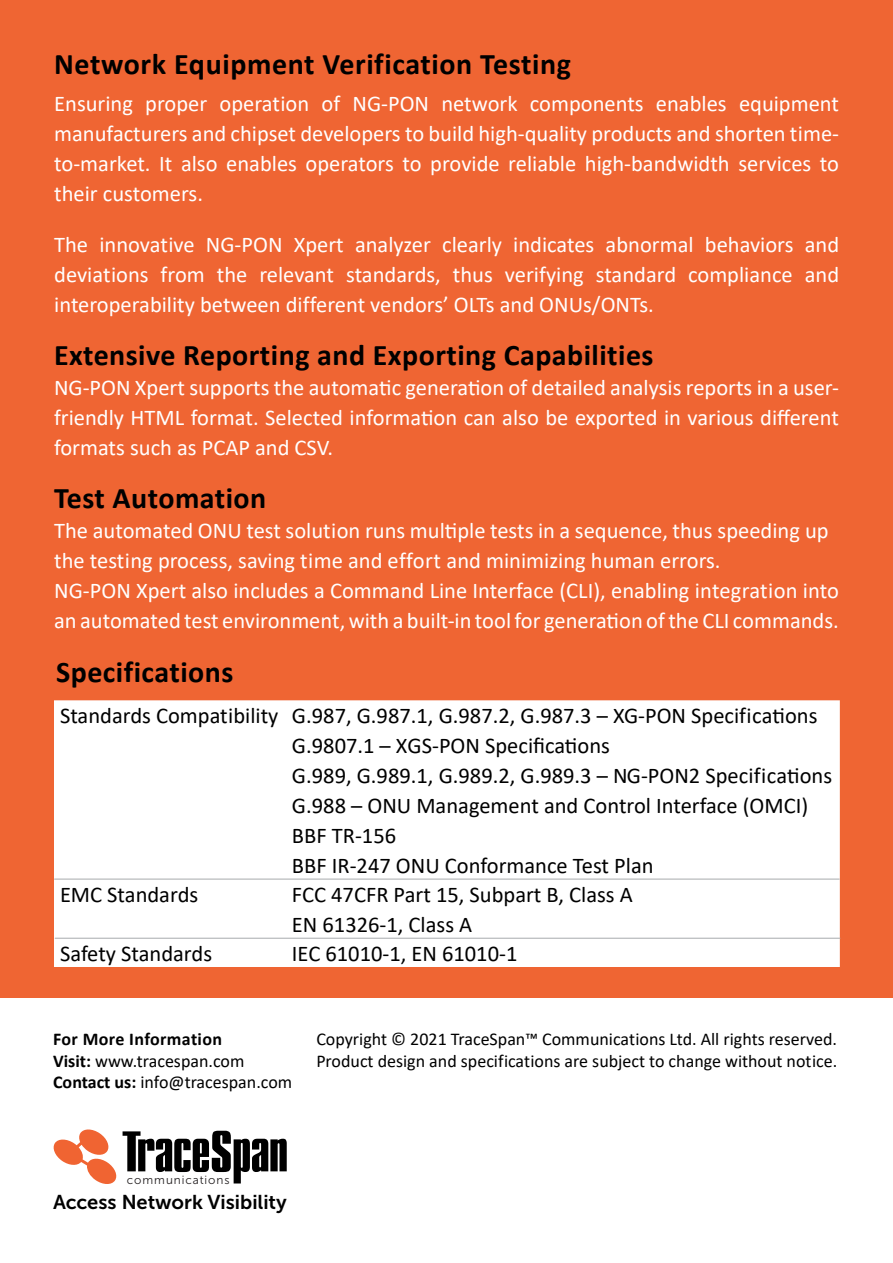
<style>
.page{position:relative;width:893px;height:1263px;background:#fff}
.page>*{position:absolute;margin:0;border:0;box-sizing:border-box;transform-origin:0 0}
.t1{font:700 30px "Calibri";letter-spacing:.015em;color:#000}
.t2{font:22.5px/30px "Calibri";color:#fff;text-align:justify}
.t3{font:22.5px/30px "Calibri";color:#000}
.t4{font:19.95px "Museo Sans Cyrl 700";color:#000}
.t5{font:18px/21.6px "Calibri";color:#000}
.t6{font:11.85px "Museo Sans Cyrl 300";letter-spacing:.08em;color:#231f20}
.s1{font-weight:700}
</style>
<div class="page">
<div style="left:0;top:0;width:893px;height:997px;background:#ef6533"></div>
<div style="left:54px;top:700px;width:786px;height:267px;background:#fff"></div>
<hr style="left:55px;top:878px;width:784px;height:2px;background:#b1b4b6">
<hr style="left:55px;top:938px;width:785px;height:1px;background:#b1b4b6">
<svg style="left:53px;top:1129px;width:234px;height:55px"></svg>
<h1 class="t1" style="left:54px;top:42px;width:518px">Network Equipment Verification Testing</h1>
<p class="t2" style="left:54px;top:88px;width:786px">Ensuring proper operation of NG-PON network components enables equipment manufacturers and chipset developers to build high-quality products and shorten time&shy;to-market. It also enables operators to provide reliable high-bandwidth services to their customers.</p>
<p class="t2" style="left:54px;top:229px;width:786px">The innovative NG-PON Xpert analyzer clearly indicates abnormal behaviors and deviations from the relevant standards, thus verifying standard compliance and interoperability between different vendors’ OLTs and ONUs/ONTs.</p>
<h1 class="t1" style="left:54px;top:333px;width:601px">Extensive Reporting and Exporting Capabilities</h1>
<p class="t2" style="left:54px;top:372px;width:786px">NG-PON Xpert supports the automatic generation of detailed analysis reports in a user&shy;friendly HTML format. Selected information can also be exported in various different formats such as PCAP and CSV.</p>
<h1 class="t1" style="left:54px;top:476px;width:214px">Test Automation</h1>
<p class="t2" style="left:54px;top:515px;width:786px;text-align:left">The automated ONU test solution runs multiple tests in a sequence, thus speeding up the testing process, saving time and effort and minimizing human errors.<br>NG-PON Xpert also includes a Command Line Interface (CLI), enabling integration into an automated test environment, with a built-in tool for generation of the CLI commands.</p>
<h1 class="t1" style="left:56px;top:651px;width:179px">Specifications</h1>
<p class="t3" style="left:60px;top:700px;width:759px">Standards Compatibility G.987, G.987.1, G.987.2, G.987.3 – XG-PON Specifications</p>
<p class="t3" style="left:292px;top:730px;width:319px">G.9807.1 – XGS-PON Specifications</p>
<p class="t3" style="left:292px;top:760px;width:542px">G.989, G.989.1, G.989.2, G.989.3 – NG-PON2 Specifications</p>
<p class="t3" style="left:292px;top:790px;width:518px">G.988 – ONU Management and Control Interface (OMCI)</p>
<p class="t3" style="left:292px;top:820px;width:106px">BBF TR-156</p>
<p class="t3" style="left:292px;top:850px;width:363px">BBF IR-247 ONU Conformance Test Plan</p>
<p class="t3" style="left:60px;top:879px;width:140px">EMC Standards</p>
<p class="t3" style="left:292px;top:879px;width:342px">FCC 47CFR Part 15, Subpart B, Class A<br>EN 61326-1, Class A</p>
<p class="t3" style="left:60px;top:938px;width:154px">Safety Standards</p>
<p class="t3" style="left:292px;top:938px;width:227px">IEC 61010-1, EN 61010-1</p>
<p class="t5" style="left:53px;top:1028px;width:241px"><span class="s1">For More Information<br>Visit:</span> www.tracespan.com<br><span class="s1">Contact us:</span> info@tracespan.com</p>
<p class="t5" style="left:316px;top:1028px;width:522px">Copyright © 2021 TraceSpan™ Communications Ltd. All rights reserved.<br>Product design and specifications are subject to change without notice.</p>
<p class="t6" style="left:127px;top:1173px;width:104px">communications</p>
<p class="t4" style="left:53px;top:1190px;width:235px">Access Network Visibility</p>
</div>
